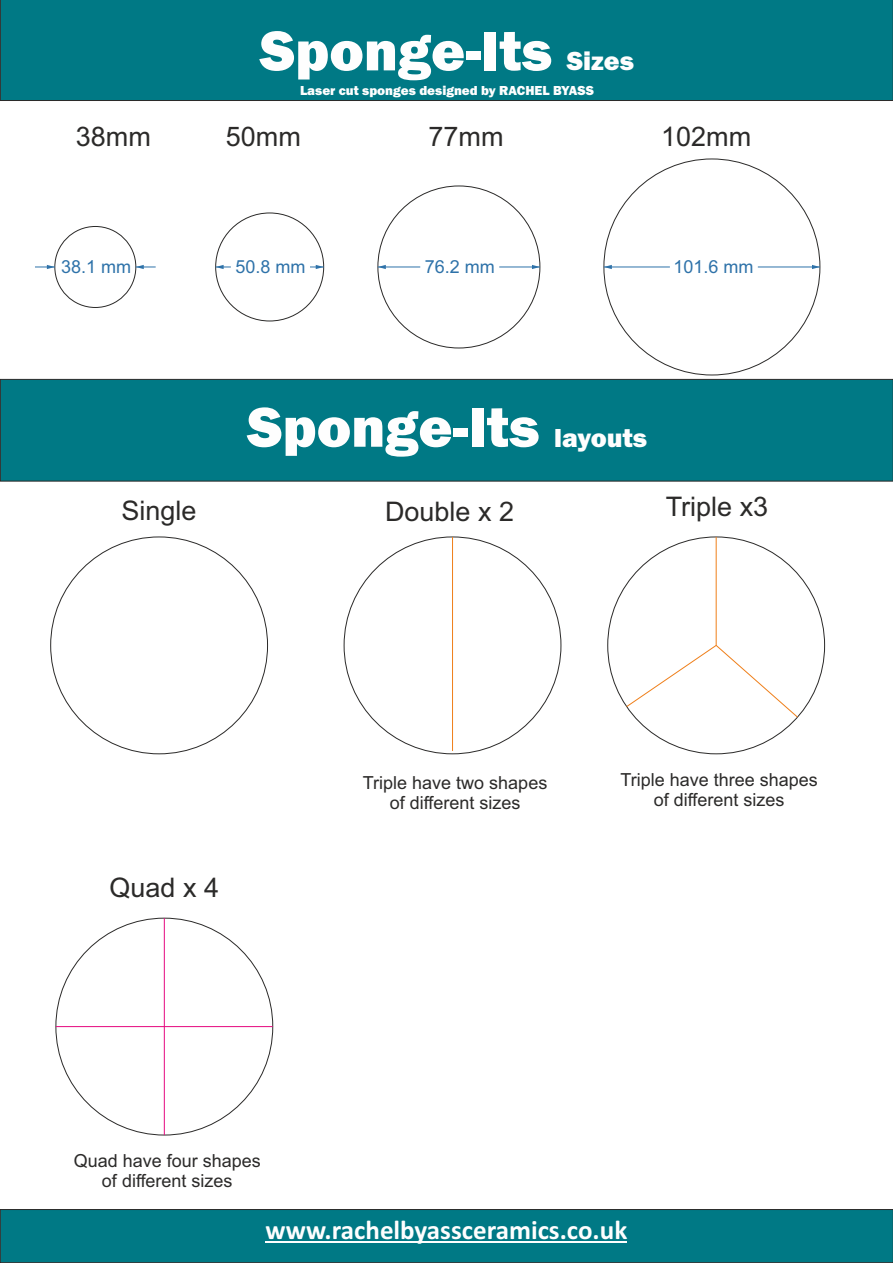
<style>
.page{position:relative;width:893px;height:1263px;background:#fff}
.page>*{position:absolute;margin:0;border:0;box-sizing:border-box;transform-origin:0 0}
.t1{font:800 58.12px "Franklin Gothic";color:#fefefe}
.t2{font:27px "Arial";color:#2b2a29}
.t3{font:700 27px "Calibri";color:#fefefe}
.t4{font:18px/20.1px "Arial";color:#2b2a29;text-align:center}
.t5{font:18px "Arial";color:#2e72a9}
.t6{font:800 13.5px "Franklin Gothic";color:#fefefe}
.s1{font-size:27px}
</style>
<div class="page">
<div style="left:0;top:0;width:893px;height:101px;background:#007985"></div>
<div style="left:0;top:379px;width:893px;height:102px;background:#007985"></div>
<div style="left:0;top:1209px;width:893px;height:54px;background:#007985"></div>
<div style="left:55px;top:226px;width:81px;height:82px;border:1px solid #2b2a29;border-radius:50%"></div>
<svg style="left:136px;top:265px;width:20px;height:4px"></svg>
<svg style="left:35px;top:265px;width:20px;height:4px"></svg>
<svg style="left:310px;top:265px;width:14px;height:4px"></svg>
<svg style="left:216px;top:265px;width:15px;height:4px"></svg>
<hr style="left:499px;top:267px;width:41px;height:1px;background:#2e72a9">
<svg style="left:532px;top:265px;width:8px;height:4px"></svg>
<hr style="left:378px;top:267px;width:42px;height:1px;background:#2e72a9">
<svg style="left:378px;top:265px;width:8px;height:4px"></svg>
<hr style="left:758px;top:267px;width:62px;height:1px;background:#2e72a9">
<svg style="left:812px;top:265px;width:8px;height:4px"></svg>
<hr style="left:604px;top:267px;width:66px;height:1px;background:#2e72a9">
<svg style="left:604px;top:265px;width:8px;height:4px"></svg>
<hr style="left:452px;top:537px;width:1px;height:214px;background:#ef7f1a">
<svg style="left:626px;top:536px;width:172px;height:182px"></svg>
<hr style="left:56px;top:1026px;width:217px;height:1px;background:#e5097f">
<hr style="left:164px;top:918px;width:1px;height:217px;background:#e5097f">
<hr style="left:266px;top:1241px;width:361px;height:1px;background:#fefefe">
<h1 class="t1" style="left:260px;top:30px;width:376px">Sponge-Its <span class="s1">Sizes</span></h1>
<p class="t6" style="left:300px;top:86px;width:295px">Laser cut sponges designed by RACHEL BYASS</p>
<h2 class="t2" style="left:76px;top:126px;width:77px">38mm</h2>
<h2 class="t2" style="left:226px;top:126px;width:77px">50mm</h2>
<h2 class="t2" style="left:429px;top:126px;width:77px">77mm</h2>
<h2 class="t2" style="left:661px;top:126px;width:92px">102mm</h2>
<p class="t5" style="left:61px;top:260px;width:72px">38.1 mm</p>
<p class="t5" style="left:236px;top:260px;width:72px">50.8 mm</p>
<p class="t5" style="left:425px;top:260px;width:72px">76.2 mm</p>
<p class="t5" style="left:673px;top:260px;width:82px">101.6 mm</p>
<h1 class="t1" style="left:247px;top:406px;width:401px">Sponge-Its <span class="s1">layouts</span></h1>
<h2 class="t2" style="left:122px;top:501px;width:77px">Single</h2>
<h2 class="t2" style="left:385px;top:502px;width:131px">Double x 2</h2>
<h2 class="t2" style="left:666px;top:497px;width:104px">Triple x3</h2>
<h2 class="t2" style="left:110px;top:878px;width:111px">Quad x 4</h2>
<p class="t4" style="left:74px;top:1152px;width:189px">Quad have four shapes of different sizes</p>
<p class="t4" style="left:363px;top:774px;width:186px">Triple have two shapes of different sizes</p>
<p class="t4" style="left:620px;top:771px;width:199px">Triple have three shapes of different sizes</p>
<h2 class="t3" style="left:266px;top:1219px;width:363px">www.rachelbyassceramics.co.uk</h2>
</div>
